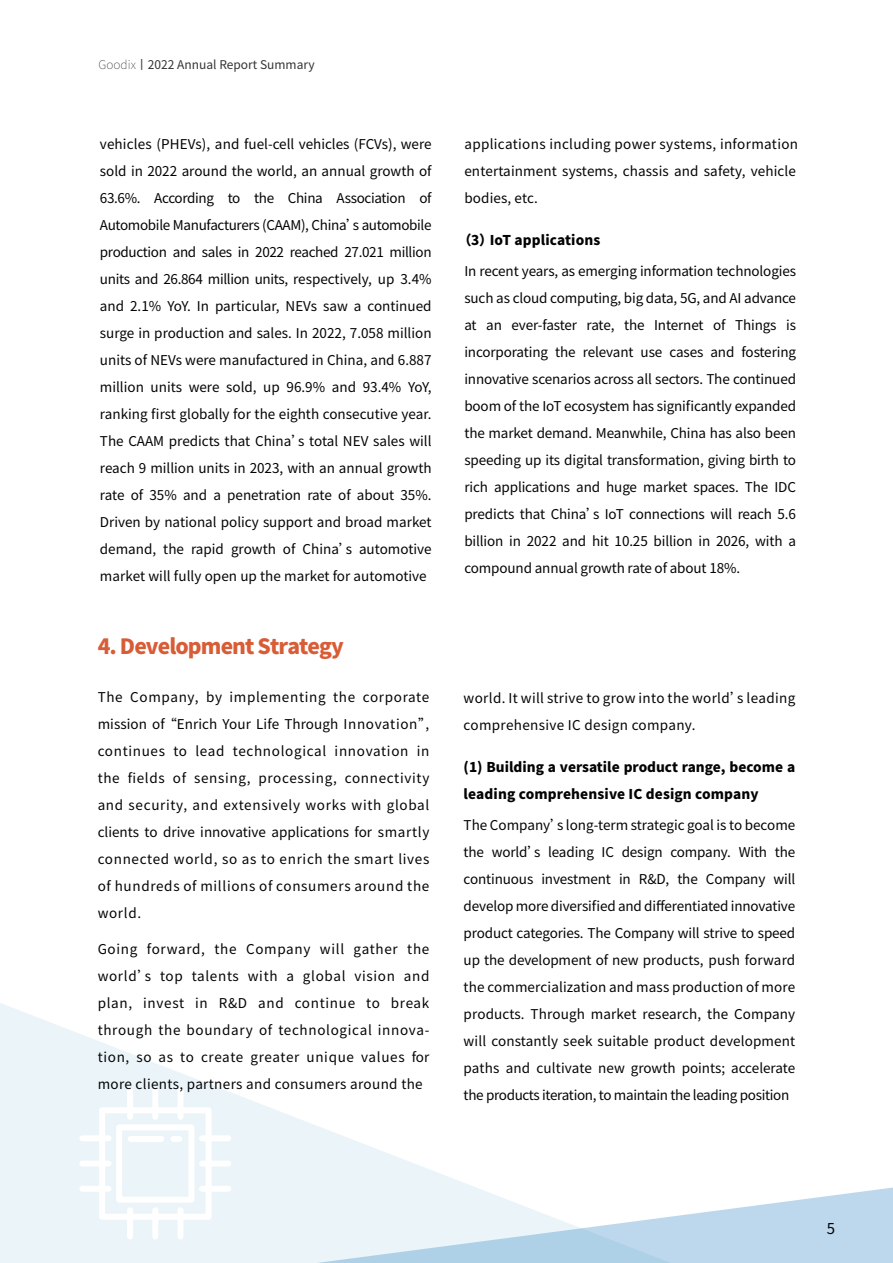
<style>
.page{position:relative;width:893px;height:1263px;background:#fff}
.page>*{position:absolute;margin:0;border:0;box-sizing:border-box;transform-origin:0 0}
.t1{font:800 21px "Source Han Sans SC";letter-spacing:-.045em;color:#d85c36}
.t2{font:15px "Source Han Sans SC";color:#030303}
.t3{font:13.5px/27px "Source Han Sans SC";letter-spacing:.025em;color:#030303;text-align:justify}
.t4{font:13.5px/27px "Source Han Sans SC";letter-spacing:.05em;color:#030303}
.t5{font:800 13.5px/27px "Source Han Sans SC";color:#030303}
.t6{font:12px "Source Han Sans SC";color:#333334}
.s1{font-weight:200}
</style>
<div class="page">
<svg style="left:671px;top:1187px;width:222px;height:76px"></svg>
<svg style="left:0;top:1003px;width:671px;height:260px"></svg>
<svg style="left:79px;top:1087px;width:153px;height:153px"></svg>
<p class="t6" style="left:99px;top:58px;width:218px"><span class="s1">Goodix</span>丨2022 Annual Report Summary</p>
<p class="t3" style="left:100px;top:130px;width:333px">vehicles (PHEVs), and fuel-cell vehicles (FCVs), were sold in 2022 around the world, an annual growth of 63.6%. According to the China Association of Automobile Manufacturers (CAAM), China’s automobile production and sales in 2022 reached 27.021 million units and 26.864 million units, respectively, up 3.4% and 2.1% YoY. In particular, NEVs saw a continued surge in production and sales. In 2022, 7.058 million units of NEVs were manufactured in China, and 6.887 million units were sold, up 96.9% and 93.4% YoY, ranking first globally for the eighth consecutive year.<br>The CAAM predicts that China’s total NEV sales will reach 9 million units in 2023, with an annual growth rate of 35% and a penetration rate of about 35%.<br>Driven by national policy support and broad market demand, the rapid growth of China’s automotive market will fully open up the market for automotive</p>
<p class="t3" style="left:464px;top:130px;width:335px;text-align:left">applications including power systems, information entertainment systems, chassis and safety, vehicle bodies, etc.</p>
<p class="t5" style="left:458px;top:226px;width:144px">（3）IoT applications</p>
<p class="t3" style="left:464px;top:258px;width:333px">In recent years, as emerging information technologies such as cloud computing, big data, 5G, and AI advance at an ever-faster rate, the Internet of Things is incorporating the relevant use cases and fostering innovative scenarios across all sectors. The continued boom of the IoT ecosystem has significantly expanded the market demand. Meanwhile, China has also been speeding up its digital transformation, giving birth to rich applications and huge market spaces. The IDC predicts that China’s IoT connections will reach 5.6 billion in 2022 and hit 10.25 billion in 2026, with a compound annual growth rate of about 18%.</p>
<h1 class="t1" style="left:98px;top:634px;width:248px">4. Development Strategy</h1>
<p class="t4" style="left:98px;top:683px;width:335px">The Company, by implementing the corporate mission of “Enrich Your Life Through Innovation”, continues to lead technological innovation in the fields of sensing, processing, connectivity and security, and extensively works with global clients to drive innovative applications for smartly connected world, so as to enrich the smart lives of hundreds of millions of consumers around the world.</p>
<p class="t3" style="left:98px;top:935px;width:333px">Going forward, the Company will gather the world’s top talents with a global vision and plan, invest in R&amp;D and continue to break through the boundary of technological innova&shy;tion, so as to create greater unique values for more clients, partners and consumers around the</p>
<p class="t3" style="left:464px;top:684px;width:333px">world. It will strive to grow into the world’s leading comprehensive IC design company.</p>
<p class="t5" style="left:464px;top:753px;width:333px">(1) Building a versatile product range, become a leading comprehensive IC design company</p>
<p class="t3" style="left:464px;top:812px;width:333px">The Company’s long-term strategic goal is to become the world’s leading IC design company. With the continuous investment in R&amp;D, the Company will develop more diversified and differentiated innovative product categories. The Company will strive to speed up the development of new products, push forward the commercialization and mass production of more products. Through market research, the Company will constantly seek suitable product development paths and cultivate new growth points; accelerate the products iteration, to maintain the leading position</p>
<p class="t2" style="left:827px;top:1220px;width:10px">5</p>
</div>
